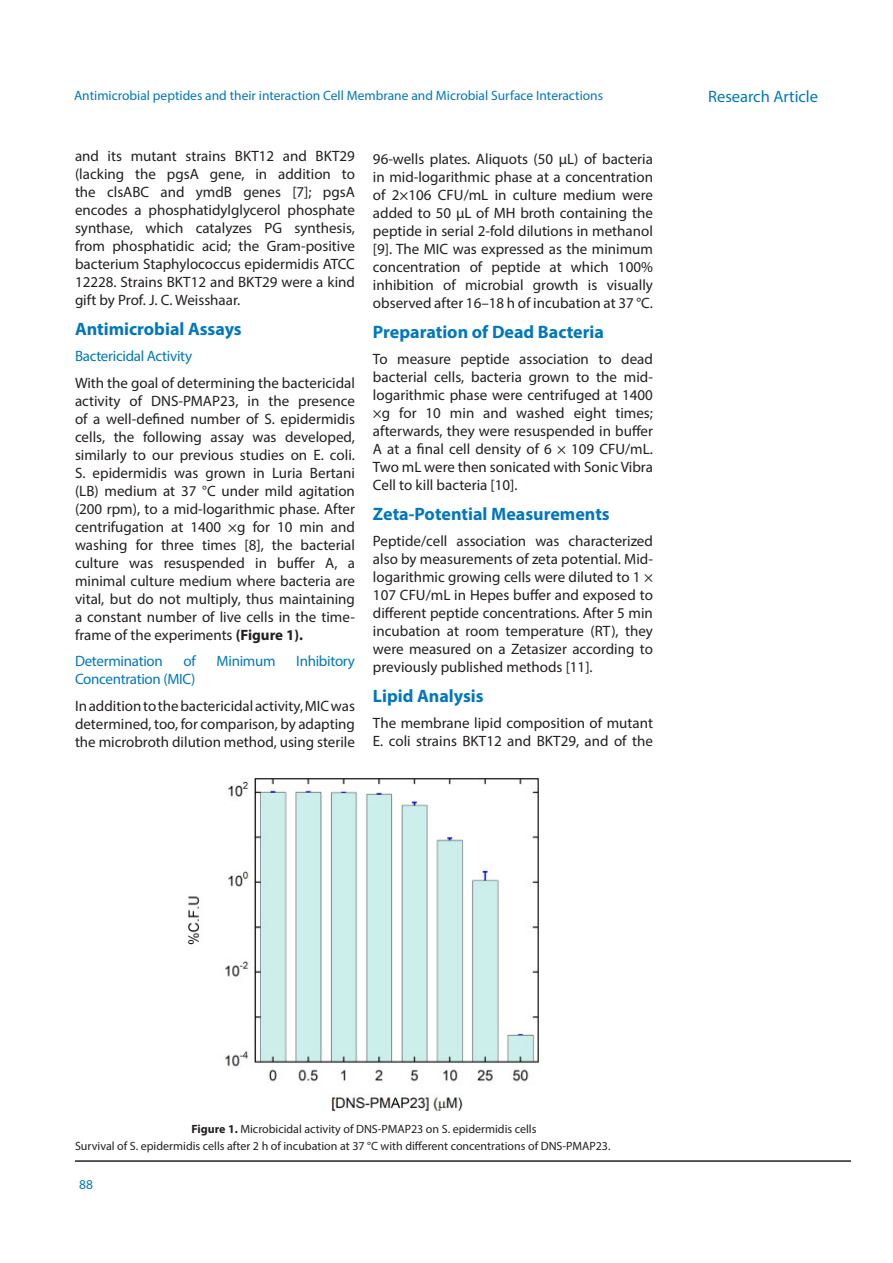
<style>
.page{position:relative;width:893px;height:1263px;background:#fff}
.page>*{position:absolute;margin:0;border:0;box-sizing:border-box;transform-origin:0 0}
.Hedding{font:700 18px "Myriad Pro";color:#0077be}
.t1{font:16.5px "Myriad Pro";color:#0077be}
.bd{font:15px/18px "Myriad Pro";color:#231f20;text-align:justify}
.sub_hedding{font:15px "Myriad Pro";letter-spacing:-.02em;color:#0077be}
.t2{font:13.5px "Myriad Pro";color:#0077be}
.t3{font:12px "Myriad Pro";color:#231f20}
.s1{font-weight:700}
</style>
<div class="page">
<hr style="left:75px;top:1160px;width:776px;height:2px;background:#231f20">
<img style="left:188px;top:778px;width:351px;height:333px">
<p class="t2" style="left:74px;top:87px;width:530px">Antimicrobial peptides and their interaction Cell Membrane and Microbial Surface Interactions</p>
<p class="t1" style="left:708px;top:87px;width:111px">Research Article</p>
<p class="bd" style="left:75px;top:147px;width:281px">and its mutant strains BKT12 and BKT29 (lacking the pgsA gene, in addition to the clsABC and ymdB genes [7]; pgsA encodes a phosphatidylglycerol phosphate synthase, which catalyzes PG synthesis, from phosphatidic acid; the Gram-positive bacterium Staphylococcus epidermidis ATCC 12228. Strains BKT12 and BKT29 were a kind gift by Prof. J. C. Weisshaar.</p>
<p class="Hedding" style="left:75px;top:317px;width:168px">Antimicrobial Assays</p>
<p class="sub_hedding" style="left:75px;top:347px;width:119px">Bactericidal Activity</p>
<p class="bd" style="left:75px;top:373px;width:281px">With the goal of determining the bactericidal activity of DNS-PMAP23, in the presence of a well-defined number of S. epidermidis cells, the following assay was developed, similarly to our previous studies on E. coli.<br>S. epidermidis was grown in Luria Bertani (LB) medium at 37 °C under mild agitation (200 rpm), to a mid-logarithmic phase. After centrifugation at 1400 ×g for 10 min and washing for three times [8], the bacterial culture was resuspended in buffer A, a minimal culture medium where bacteria are vital, but do not multiply, thus maintaining a constant number of live cells in the time&shy;frame of the experiments <span class="s1">(Figure 1).</span></p>
<p class="sub_hedding" style="left:75px;top:652px;width:89px">Determination</p>
<p class="sub_hedding" style="left:184px;top:652px;width:14px">of</p>
<p class="sub_hedding" style="left:217px;top:652px;width:61px">Minimum</p>
<p class="sub_hedding" style="left:296px;top:652px;width:60px">Inhibitory</p>
<p class="sub_hedding" style="left:75px;top:670px;width:122px">Concentration (MIC)</p>
<p class="bd" style="left:75px;top:697px;width:281px">In addition to the bactericidal activity, MIC was determined, too, for comparison, by adapting the microbroth dilution method, using sterile</p>
<p class="bd" style="left:373px;top:150px;width:281px">96-wells plates. Aliquots (50 μL) of bacteria in mid-logarithmic phase at a concentration of 2×106 CFU/mL in culture medium were added to 50 μL of MH broth containing the peptide in serial 2-fold dilutions in methanol [9]. The MIC was expressed as the minimum concentration of peptide at which 100% inhibition of microbial growth is visually observed after 16–18 h of incubation at 37 °C.</p>
<p class="Hedding" style="left:373px;top:320px;width:233px">Preparation of Dead Bacteria</p>
<p class="bd" style="left:373px;top:350px;width:281px">To measure peptide association to dead bacterial cells, bacteria grown to the mid&shy;logarithmic phase were centrifuged at 1400 ×g for 10 min and washed eight times; afterwards, they were resuspended in buffer A at a final cell density of 6 × 109 CFU/mL.<br>Two mL were then sonicated with Sonic Vibra Cell to kill bacteria [10].</p>
<p class="Hedding" style="left:373px;top:502px;width:238px">Zeta-Potential Measurements</p>
<p class="bd" style="left:373px;top:532px;width:281px">Peptide/cell association was characterized also by measurements of zeta potential. Mid&shy;logarithmic growing cells were diluted to 1 × 107 CFU/mL in Hepes buffer and exposed to different peptide concentrations. After 5 min incubation at room temperature (RT), they were measured on a Zetasizer according to previously published methods [11].</p>
<p class="Hedding" style="left:373px;top:684px;width:112px">Lipid Analysis</p>
<p class="bd" style="left:373px;top:714px;width:281px">The membrane lipid composition of mutant<br>E. coli strains BKT12 and BKT29, and of the</p>
<p class="t3" style="left:191px;top:1121px;width:347px"><span class="s1">Figure 1.</span> Microbicidal activity of DNS-PMAP23 on S. epidermidis cells</p>
<p class="t3" style="left:75px;top:1139px;width:537px">Survival of S. epidermidis cells after 2 h of incubation at 37 °C with different concentrations of DNS-PMAP23.</p>
<p class="t2" style="left:79px;top:1176px;width:15px">88</p>
</div>
